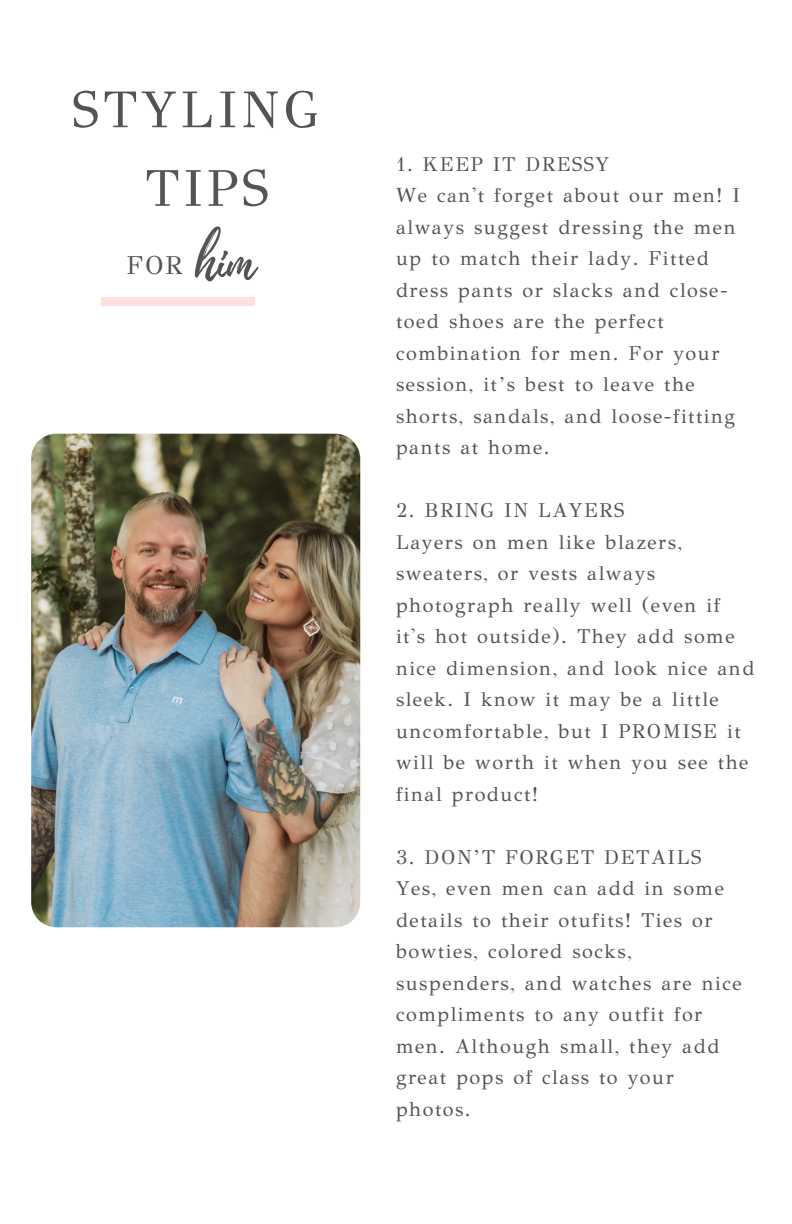
<style>
.page{position:relative;width:792px;height:1224px;background:#fff}
.page>*{position:absolute;margin:0;border:0;box-sizing:border-box;transform-origin:0 0}
.t1{font:51.8px "GFS Didot";letter-spacing:.075em;color:#545454}
.t2{font:51.8px "Playlist Script";color:#545454}
.t3{font:25.8px "GFS Didot";color:#545454}
.t4{font:20px/31.6px "GFS Didot";letter-spacing:.075em;color:#545454}
</style>
<div class="page">
<div style="left:101px;top:297px;width:154px;height:9px;background:#ffe0e0"></div>
<img style="left:31px;top:434px;width:329px;height:493px;border-radius:25px">
<p class="t1" style="left:72px;top:78px;width:248px">STYLING</p>
<p class="t1" style="left:145px;top:157px;width:125px">TIPS</p>
<p class="t3" style="left:126px;top:249px;width:58px">FOR</p>
<p class="t2" style="left:195px;top:226px;width:61px">him</p>
<p class="t4" style="left:396px;top:148px;width:215px">1. KEEP IT DRESSY</p>
<p class="t4" style="left:396px;top:180px;width:346px">We can't forget about our men! I always suggest dressing the men up to match their lady. Fitted dress pants or slacks and close&shy;toed shoes are the perfect combination for men. For your session, it’s best to leave the shorts, sandals, and loose-fitting pants at home.</p>
<p class="t4" style="left:396px;top:495px;width:230px">2. BRING IN LAYERS</p>
<p class="t4" style="left:396px;top:526px;width:360px">Layers on men like blazers, sweaters, or vests always photograph really well (even if<br>it's hot outside). They add some nice dimension, and look nice and sleek. I know it may be a little uncomfortable, but I PROMISE it will be worth it when you see the final product!</p>
<p class="t4" style="left:396px;top:841px;width:307px">3. DON’T FORGET DETAILS</p>
<p class="t4" style="left:396px;top:873px;width:347px">Yes, even men can add in some details to their otufits! Ties or bowties, colored socks, suspenders, and watches are nice compliments to any outfit for men. Although small, they add great pops of class to your photos.</p>
</div>
